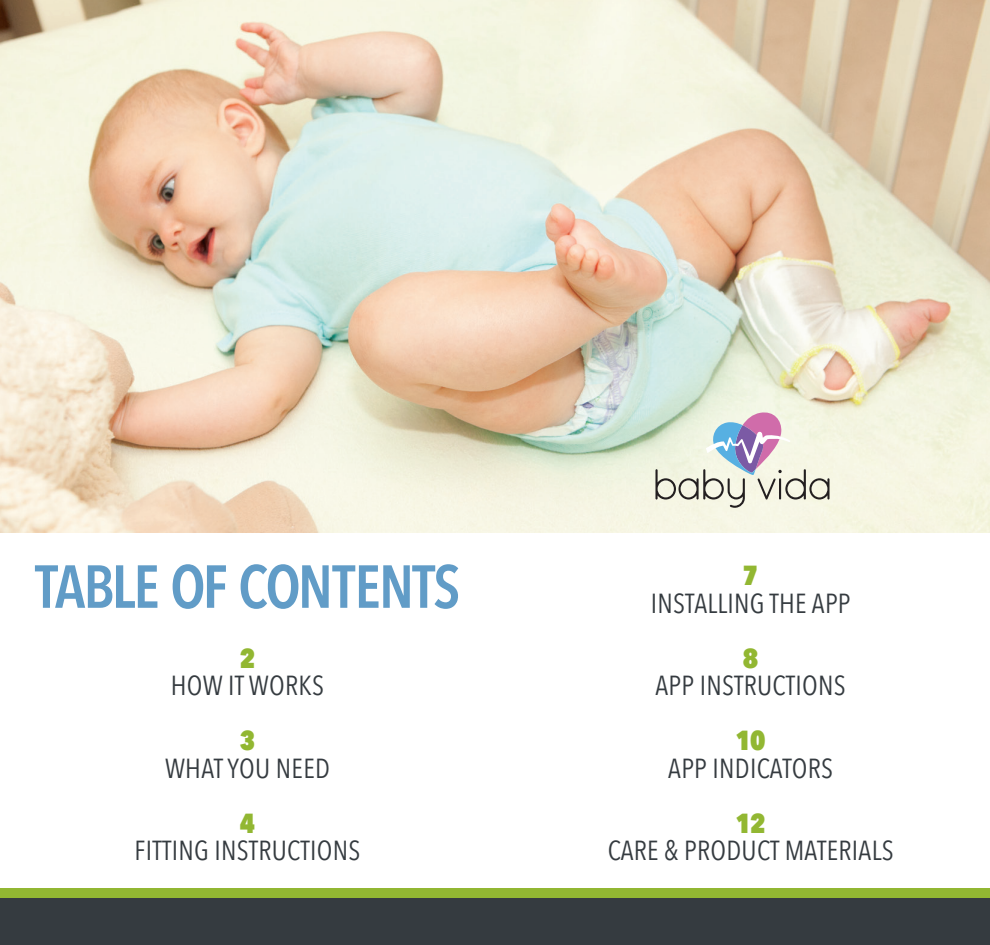
<style>
.page{position:relative;width:990px;height:945px;background:#fff}
.page>*{position:absolute;margin:0;border:0;box-sizing:border-box;transform-origin:0 0}
.t1{font:600 60px "Avenir Next Condensed";letter-spacing:-.03em;color:#619cc7}
.t2{font:27.5px "Avenir Next Condensed";letter-spacing:.01em;color:#353b40}
.t3{font:800 27.5px "Avenir Next Condensed";color:#92b732}
</style>
<div class="page">
<img style="left:0;top:0;width:990px;height:533px">
<div style="left:0;top:888px;width:990px;height:10px;background:#92b732"></div>
<div style="left:0;top:898px;width:990px;height:47px;background:#353b40"></div>
<svg style="left:655px;top:412px;width:175px;height:96px;background:#d6d5cf"></svg>
<h1 class="t1" style="left:35px;top:535px;width:427px">TABLE OF CONTENTS</h1>
<p class="t3" style="left:240px;top:641px;width:17px">2</p>
<p class="t2" style="left:171px;top:662px;width:155px">HOW IT WORKS</p>
<p class="t3" style="left:240px;top:723px;width:17px">3</p>
<p class="t2" style="left:165px;top:745px;width:166px">WHAT YOU NEED</p>
<p class="t3" style="left:240px;top:806px;width:17px">4</p>
<p class="t2" style="left:135px;top:827px;width:227px">FITTING INSTRUCTIONS</p>
<p class="t3" style="left:743px;top:558px;width:17px">7</p>
<p class="t2" style="left:651px;top:580px;width:201px">INSTALLING THE APP</p>
<p class="t3" style="left:743px;top:641px;width:17px">8</p>
<p class="t2" style="left:656px;top:662px;width:192px">APP INSTRUCTIONS</p>
<p class="t3" style="left:736px;top:723px;width:31px">10</p>
<p class="t2" style="left:668px;top:745px;width:166px">APP INDICATORS</p>
<p class="t3" style="left:736px;top:806px;width:31px">12</p>
<p class="t2" style="left:608px;top:827px;width:288px">CARE &amp; PRODUCT MATERIALS</p>
</div>
